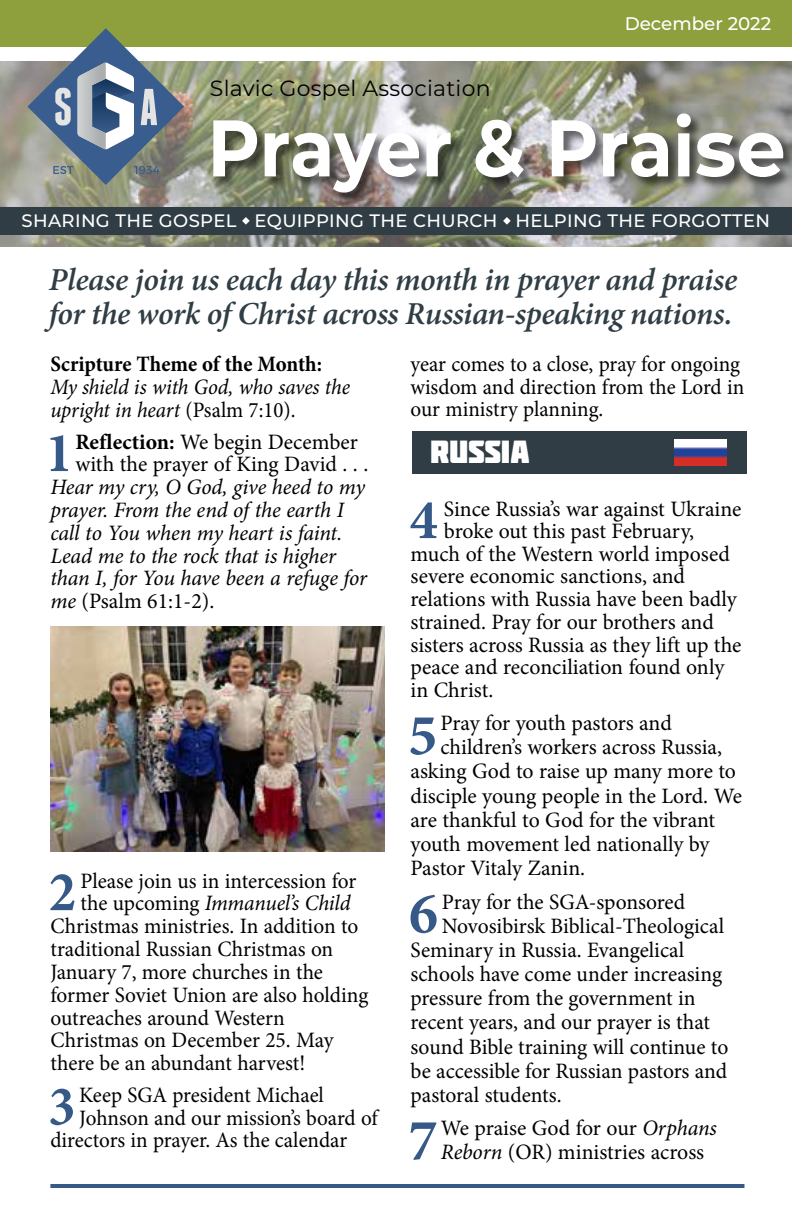
<style>
.page{position:relative;width:792px;height:1224px;background:#fff}
.page>*{position:absolute;margin:0;border:0;box-sizing:border-box;transform-origin:0 0}
.t1{font:700 80px "Montserrat";letter-spacing:-.005em;color:#fff;scale:.9 1}
.t2{font:700 59px "Minion Pro";color:#365988}
.t3{font:700 56.6px "Minion Pro";color:#365988}
.t4{font:700 56.6px "Minion Pro";color:#365988;scale:.96 1}
.t5{font:italic 600 32px/34px "Minion Pro";letter-spacing:-.015em;color:#303d45}
.t6{font:32px "Molot";color:#fff}
.t7{font:22px/22.6px "Minion Pro";letter-spacing:-.005em;color:#000}
.t8{font:italic 22px/22.8px "Minion Pro";letter-spacing:-.005em;color:#000}
.t9{font:22px/22.8px "Minion Pro";letter-spacing:-.005em;color:#000;scale:.96 1}
.t10{font:italic 22px/22.8px "Minion Pro";letter-spacing:-.005em;color:#000;scale:.95 1}
.t11{font:700 22px "Minion Pro";color:#000;scale:.95 1}
.t12{font:22px "Montserrat";letter-spacing:.01em;color:#000}
.t13{font:500 18.2px "Montserrat";color:#fff}
.t14{font:500 18px "Montserrat";letter-spacing:.02em;color:#fff}
.s1{font-style:normal}
.s2{font-weight:700}
.s3{font-style:italic}
</style>
<div class="page">
<img style="left:0;top:62px;width:792px;height:185px">
<div style="left:0;top:0;width:792px;height:46px;background:#8e9f3e"></div>
<div style="left:212px;top:113px;width:580px;height:93px;background:#000;opacity:.55"></div>
<div style="left:0;top:207px;width:792px;height:28px;background:#303d45"></div>
<svg style="left:242px;top:217px;width:8px;height:8px"></svg>
<svg style="left:503px;top:217px;width:8px;height:8px"></svg>
<hr style="left:50px;top:1184px;width:694px;height:4px;background:#365988">
<svg style="left:27px;top:28px;width:157px;height:157px"></svg>
<div style="left:413px;top:431px;width:334px;height:42px;background:#303d45"></div>
<img style="left:674px;top:439px;width:52px;height:26px">
<img style="left:50px;top:626px;width:335px;height:225px">
<p class="t12" style="left:210px;top:73px;width:282px">Slavic Gospel Association</p>
<p class="t13" style="left:625px;top:11px;width:148px">December 2022</p>
<h1 class="t1" style="left:207px;top:90px;width:644px">Prayer &amp; Praise</h1>
<p class="t14" style="left:22px;top:208px;width:750px">SHARING THE GOSPEL EQUIPPING THE CHURCH HELPING THE FORGOTTEN</p>
<h3 class="t5" style="left:49px;top:263px;width:690px">Please join us each day this month in prayer and praise for the work of Christ across Russian-speaking nations.</h3>
<p class="t11" style="left:50px;top:348px;width:287px">Scripture Theme of the Month:</p>
<p class="t10" style="left:50px;top:375px;width:317px">My shield is with God, who saves the upright in heart <span class="s1">(Psalm 7:10).</span></p>
<h3 class="t3" style="left:45px;top:413px;width:30px">1</h3>
<p class="t7" style="left:75px;top:430px;width:294px"><span class="s2">Reflection:</span> We begin December with the prayer of King David . . .</p>
<p class="t8" style="left:50px;top:475px;width:318px">Hear my cry, O God, give heed to my prayer. From the end of the earth I call to You when my heart is faint.<br>Lead me to the rock that is higher than I, for You have been a refuge for me <span class="s1">(Psalm 61:1-2).</span></p>
<h3 class="t3" style="left:49px;top:852px;width:29px">2</h3>
<p class="t7" style="left:80px;top:869px;width:278px">Please join us in intercession for</p>
<p class="t8" style="left:80px;top:892px;width:272px"><span class="s1">the upcoming</span> Immanuel’s Child</p>
<p class="t7" style="left:50px;top:915px;width:309px">Christmas ministries. In addition to</p>
<p class="t7" style="left:50px;top:938px;width:284px">traditional Russian Christmas on</p>
<p class="t7" style="left:50px;top:961px;width:274px">January 7, more churches in the</p>
<p class="t7" style="left:50px;top:983px;width:320px">former Soviet Union are also holding</p>
<p class="t7" style="left:50px;top:1006px;width:236px">outreaches around Western</p>
<p class="t7" style="left:50px;top:1029px;width:285px">Christmas on December 25. May</p>
<p class="t7" style="left:50px;top:1052px;width:256px">there be an abundant harvest!</p>
<h3 class="t4" style="left:48px;top:1067px;width:30px">3</h3>
<p class="t9" style="left:79px;top:1084px;width:256px">Keep SGA president Michael</p>
<p class="t9" style="left:79px;top:1106px;width:313px">Johnson and our mission’s board of</p>
<p class="t9" style="left:50px;top:1129px;width:311px">directors in prayer. As the calendar</p>
<p class="t9" style="left:411px;top:353px;width:349px">year comes to a close, pray for ongoing wisdom and direction from the Lord in our ministry planning.</p>
<h3 class="t6" style="left:430px;top:433px;width:101px">RUSSIA</h3>
<h3 class="t3" style="left:410px;top:480px;width:30px">4</h3>
<p class="t7" style="left:444px;top:497px;width:299px">Since Russia’s war against Ukraine</p>
<p class="t7" style="left:444px;top:520px;width:252px">broke out this past February,</p>
<p class="t7" style="left:411px;top:543px;width:321px">much of the Western world imposed</p>
<p class="t7" style="left:411px;top:565px;width:276px">severe economic sanctions, and</p>
<p class="t7" style="left:411px;top:588px;width:328px">relations with Russia have been badly</p>
<p class="t7" style="left:411px;top:611px;width:305px">strained. Pray for our brothers and</p>
<p class="t7" style="left:411px;top:633px;width:333px">sisters across Russia as they lift up the</p>
<p class="t7" style="left:411px;top:656px;width:315px">peace and reconciliation found only</p>
<p class="t7" style="left:411px;top:679px;width:84px">in Christ.</p>
<h2 class="t2" style="left:408px;top:694px;width:31px">5</h2>
<p class="t7" style="left:440px;top:712px;width:233px">Pray for youth pastors and</p>
<p class="t7" style="left:440px;top:736px;width:283px">children’s workers across Russia,</p>
<p class="t7" style="left:411px;top:760px;width:327px">asking God to raise up many more to</p>
<p class="t7" style="left:411px;top:784px;width:333px">disciple young people in the Lord. We</p>
<p class="t7" style="left:411px;top:809px;width:306px">are thankful to God for the vibrant</p>
<p class="t7" style="left:411px;top:833px;width:301px">youth movement led nationally by</p>
<p class="t7" style="left:411px;top:857px;width:176px">Pastor Vitaly Zanin.</p>
<h2 class="t2" style="left:409px;top:872px;width:30px">6</h2>
<p class="t7" style="left:442px;top:890px;width:245px">Pray for the SGA-sponsored</p>
<p class="t7" style="left:442px;top:914px;width:284px">Novosibirsk Biblical-Theological</p>
<p class="t7" style="left:411px;top:939px;width:275px">Seminary in Russia. Evangelical</p>
<p class="t7" style="left:411px;top:963px;width:313px">schools have come under increasing</p>
<p class="t7" style="left:411px;top:987px;width:287px">pressure from the government in</p>
<p class="t7" style="left:411px;top:1011px;width:301px">recent years, and our prayer is that</p>
<p class="t7" style="left:411px;top:1035px;width:319px">sound Bible training will continue to</p>
<p class="t7" style="left:411px;top:1060px;width:318px">be accessible for Russian pastors and</p>
<p class="t7" style="left:411px;top:1084px;width:153px">pastoral students.</p>
<h2 class="t2" style="left:408px;top:1099px;width:31px">7</h2>
<p class="t7" style="left:441px;top:1116px;width:278px;line-height:24px">We praise God for our <span class="s3">Orphans<br>Reborn</span> (OR) ministries across</p>
</div>
